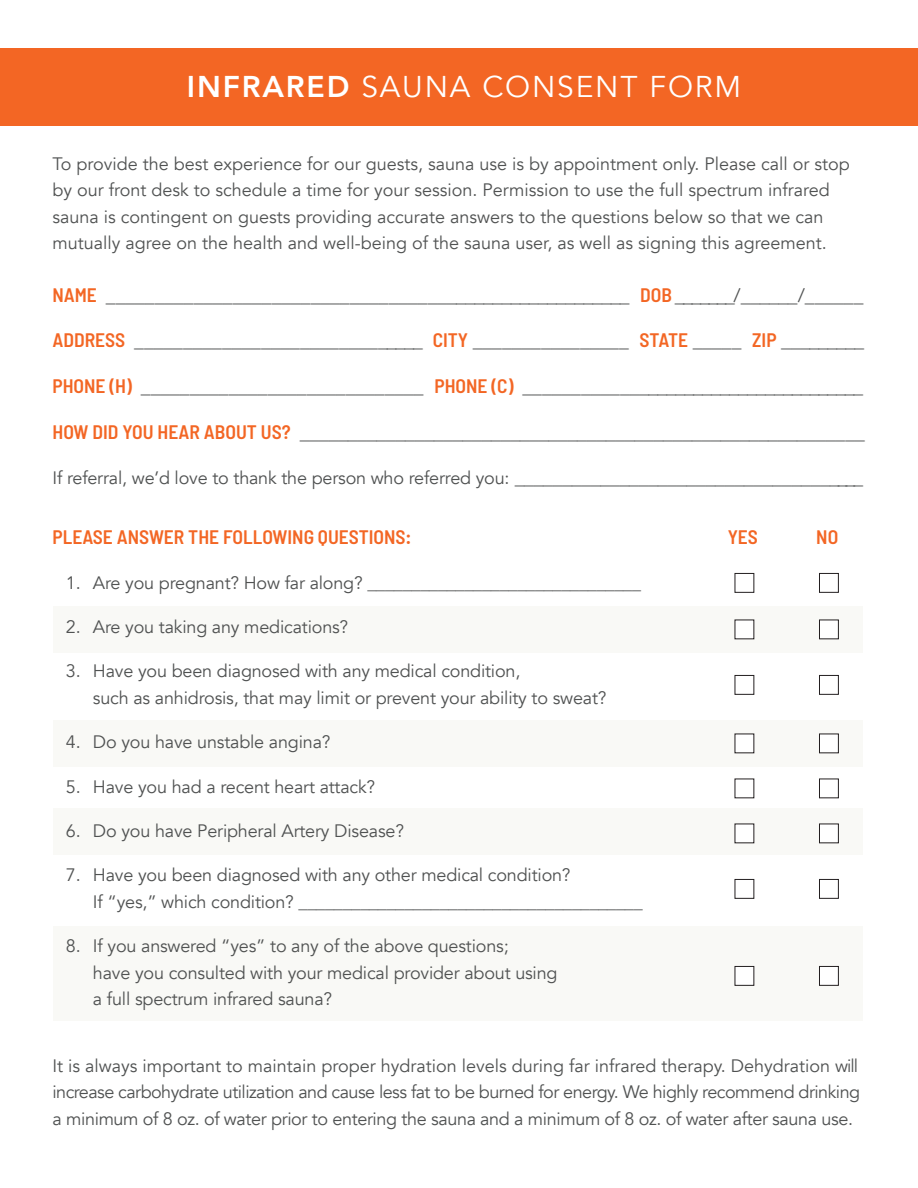
<style>
.page{position:relative;width:918px;height:1188px;background:#fff}
.page>*{position:absolute;margin:0;border:0;box-sizing:border-box;transform-origin:0 0}
.t1{font:30px "Avenir";letter-spacing:.06em;color:#fff}
.t2{font:19.5px "Avenir";color:#505252}
.t3{font:600 semi-condensed 19.5px "Barlow";color:#f36624}
.t4{font:18px/26.4px "Avenir";letter-spacing:-.01em;color:#505252}
.s1{font-weight:800}
.s2{font-family:"Barlow";font-weight:600;font-stretch:semi-condensed;color:#f36624}
.s3{font-size:19.5px}
</style>
<div class="page">
<div style="left:53px;top:720px;width:810px;height:46px;background:#f9f9f6"></div>
<div style="left:53px;top:927px;width:810px;height:94px;background:#f9f9f6"></div>
<div style="left:53px;top:809px;width:810px;height:46px;background:#f9f9f6"></div>
<div style="left:53px;top:606px;width:810px;height:46px;background:#f9f9f6"></div>
<div style="left:1px;top:48px;width:917px;height:78px;background:#f36624"></div>
<div style="left:735px;top:573px;width:19px;height:20px;border:1px solid #231f20"></div>
<div style="left:819px;top:573px;width:20px;height:20px;border:1px solid #231f20"></div>
<div style="left:735px;top:620px;width:19px;height:19px;background:#fff"></div>
<div style="left:819px;top:620px;width:19px;height:19px;background:#fff"></div>
<div style="left:819px;top:620px;width:20px;height:19px;border:1px solid #231f20"></div>
<div style="left:735px;top:675px;width:19px;height:20px;border:1px solid #231f20"></div>
<div style="left:819px;top:675px;width:20px;height:20px;border:1px solid #231f20"></div>
<div style="left:735px;top:734px;width:19px;height:19px;background:#fff"></div>
<div style="left:819px;top:734px;width:19px;height:19px;background:#fff"></div>
<div style="left:819px;top:734px;width:20px;height:19px;border:1px solid #231f20"></div>
<div style="left:819px;top:779px;width:20px;height:19px;border:1px solid #231f20"></div>
<div style="left:735px;top:824px;width:19px;height:19px;background:#fff"></div>
<div style="left:819px;top:824px;width:19px;height:19px;background:#fff"></div>
<div style="left:819px;top:824px;width:20px;height:19px;border:1px solid #231f20"></div>
<div style="left:735px;top:879px;width:19px;height:20px;border:1px solid #231f20"></div>
<div style="left:819px;top:879px;width:20px;height:20px;border:1px solid #231f20"></div>
<div style="left:735px;top:966px;width:19px;height:19px;background:#fff"></div>
<div style="left:735px;top:966px;width:19px;height:20px;border:1px solid #231f20"></div>
<div style="left:819px;top:966px;width:19px;height:19px;background:#fff"></div>
<div style="left:819px;top:966px;width:20px;height:20px;border:1px solid #231f20"></div>
<p class="t1" style="left:187px;top:68px;width:556px"><span class="s1">INFRARED</span> SAUNA CONSENT FORM</p>
<p class="t4" style="left:52px;top:151px;width:799px">To provide the best experience for our guests, sauna use is by appointment only. Please call or stop by our front desk to schedule a time for your session. Permission to use the full spectrum infrared sauna is contingent on guests providing accurate answers to the questions below so that we can mutually agree on the health and well-being of the sauna user, as well as signing this agreement.</p>
<p class="t2" style="left:52px;top:284px;width:812px"><span class="s2">NAME</span> _______________________________________________________ <span class="s2">DOB</span> _______/______/______</p>
<p class="t2" style="left:52px;top:329px;width:813px"><span class="s2">ADDRESS</span> ______________________________ <span class="s2">CITY</span> ________________ <span class="s2">STATE</span> _____ <span class="s2">ZIP</span> _________</p>
<p class="t2" style="left:52px;top:375px;width:812px"><span class="s2">PHONE (H)</span> _____________________________ <span class="s2">PHONE (C)</span> _____________________________________</p>
<p class="t2" style="left:52px;top:421px;width:814px"><span class="s2">HOW DID YOU HEAR ABOUT US?</span> ___________________________________________________________</p>
<p class="t4" style="left:52px;top:465px;width:812px">If referral, we’d love to thank the person who referred you: <span class="s3">_____________________________________</span></p>
<p class="t3" style="left:52px;top:525px;width:361px">PLEASE ANSWER THE FOLLOWING QUESTIONS:</p>
<p class="t3" style="left:728px;top:525px;width:32px">YES</p>
<p class="t3" style="left:816px;top:525px;width:24px">NO</p>
<p class="t4" style="left:66px;top:570px;width:577px">1. Are you pregnant? How far along? _______________________________</p>
<p class="t4" style="left:66px;top:614px;width:284px">2. Are you taking any medications?</p>
<p class="t4" style="left:93px;top:658px;width:515px;text-indent:-27px">3. Have you been diagnosed with any medical condition,<br>such as anhidrosis, that may limit or prevent your ability to sweat?</p>
<p class="t4" style="left:66px;top:729px;width:266px">4. Do you have unstable angina?</p>
<p class="t4" style="left:66px;top:774px;width:311px">5. Have you had a recent heart attack?</p>
<p class="t4" style="left:66px;top:818px;width:340px">6. Do you have Peripheral Artery Disease?</p>
<p class="t4" style="left:93px;top:862px;width:551px;text-indent:-27px">7. Have you been diagnosed with any other medical condition?<br>If “yes,” which condition? _______________________________________</p>
<p class="t4" style="left:93px;top:933px;width:466px;text-indent:-27px">8. If you answered “yes” to any of the above questions;<br>have you consulted with your medical provider about using a full spectrum infrared sauna?</p>
<p class="t4" style="left:52px;top:1053px;width:809px;text-align:justify">It is always important to maintain proper hydration levels during far infrared therapy. Dehydration will increase carbohydrate utilization and cause less fat to be burned for energy. We highly recommend drinking a minimum of 8 oz. of water prior to entering the sauna and a minimum of 8 oz. of water after sauna use.</p>
</div>
